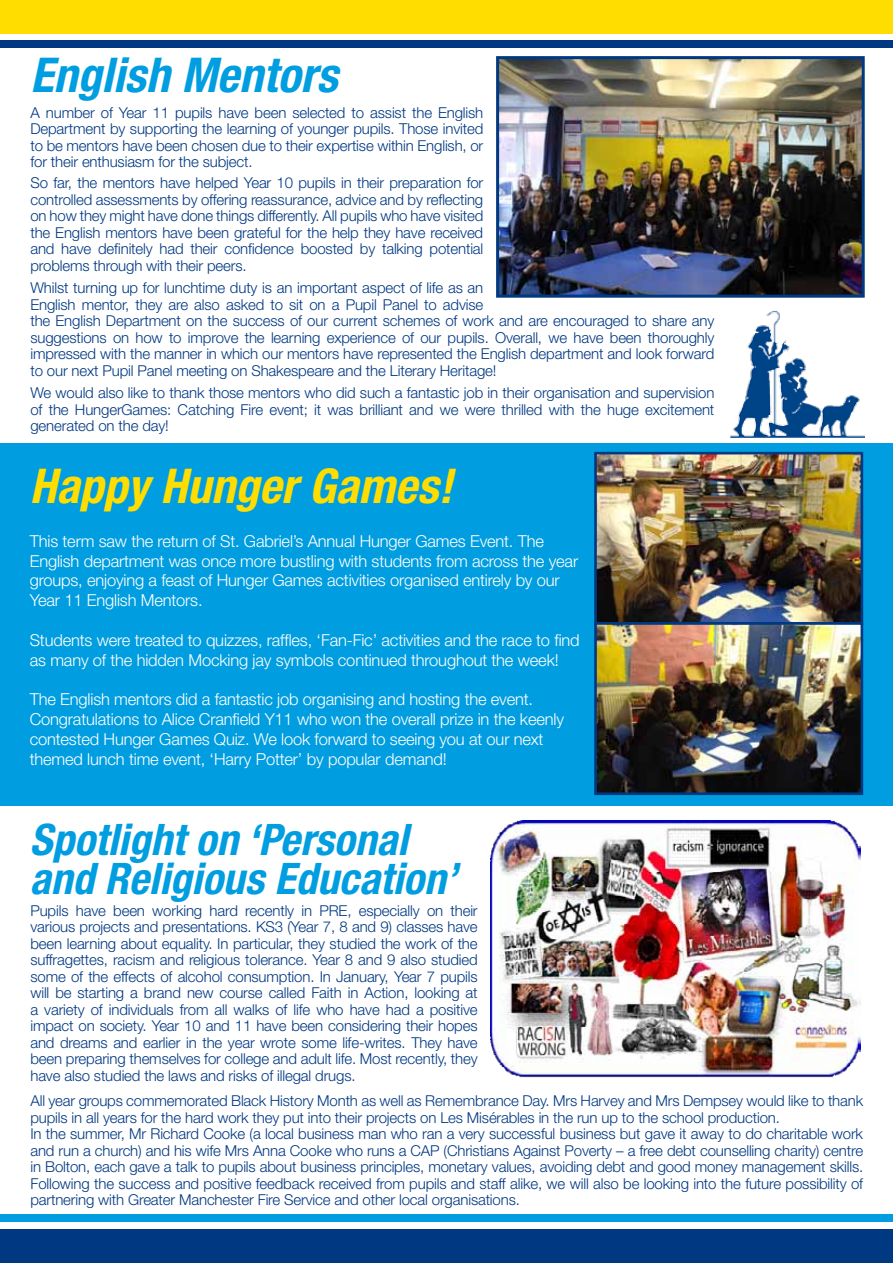
<style>
.page{position:relative;width:893px;height:1263px;background:#fff}
.page>*{position:absolute;margin:0;border:0;box-sizing:border-box;transform-origin:0 0}
.t1{font:italic 700 condensed 48px "Helvetica Neue LT";color:#fd0}
.t2{font:italic 700 condensed 48px "Helvetica Neue LT";color:#009ee0}
.t3{font:italic 700 condensed 43.5px/39px "Helvetica Neue LT";color:#009ee0}
.t4{font:300 16.5px/19.8px "Helvetica Neue LT";letter-spacing:-.01em;color:#fff}
.t5{font:300 15px/16.5px "Helvetica Neue LT";letter-spacing:-.01em;color:#003882;text-align:justify}
</style>
<div class="page">
<div style="left:0;top:0;width:893px;height:34px;background:#fd0"></div>
<div style="left:0;top:40px;width:893px;height:8px;background:#003882"></div>
<div style="left:0;top:1229px;width:893px;height:34px;background:#003882"></div>
<div style="left:0;top:1214px;width:893px;height:8px;background:#009ee0"></div>
<div style="left:0;top:443px;width:893px;height:363px;background:#009ee0"></div>
<img style="left:598px;top:456px;width:261px;height:335px">
<div style="left:594px;top:452px;width:269px;height:173px;border:3px solid #003882"></div>
<div style="left:594px;top:622px;width:269px;height:173px;border:3px solid #003882"></div>
<img style="left:490px;top:821px;width:371px;height:257px">
<img style="left:500px;top:60px;width:361px;height:234px">
<div style="left:496px;top:56px;width:369px;height:242px;border:3px solid #003882"></div>
<img style="left:730px;top:310px;width:135px;height:127px">
<h1 class="t2" style="left:30px;top:46px;width:309px">English Mentors</h1>
<p class="t5" style="left:30px;top:104px;width:454px">A number of Year 11 pupils have been selected to assist the English Department by supporting the learning of younger pupils. Those invited to be mentors have been chosen due to their expertise within English, or for their enthusiasm for the subject.</p>
<p class="t5" style="left:30px;top:174px;width:454px">So far, the mentors have helped Year 10 pupils in their preparation for controlled assessments by offering reassurance, advice and by reflecting on how they might have done things differently. All pupils who have visited the English mentors have been grateful for the help they have received and have definitely had their confidence boosted by talking potential problems through with their peers.</p>
<p class="t5" style="left:30px;top:279px;width:685px;text-align:left">Whilst turning up for lunchtime duty is an important aspect of life as an<br>English mentor, they are also asked to sit on a Pupil Panel to advise<br>the English Department on the success of our current schemes of work and are encouraged to share any suggestions on how to improve the learning experience of our pupils. Overall, we have been thoroughly impressed with the manner in which our mentors have represented the English department and look forward to our next Pupil Panel meeting on Shakespeare and the Literary Heritage!</p>
<p class="t5" style="left:30px;top:384px;width:685px">We would also like to thank those mentors who did such a fantastic job in their organisation and supervision of the HungerGames: Catching Fire event; it was brilliant and we were thrilled with the huge excitement generated on the day!</p>
<h1 class="t1" style="left:30px;top:457px;width:424px">Happy Hunger Games!</h1>
<p class="t4" style="left:30px;top:531px;width:550px">This term saw the return of St. Gabriel’s Annual Hunger Games Event. The English department was once more bustling with students from across the year groups, enjoying a feast of Hunger Games activities organised entirely by our Year 11 English Mentors.</p>
<p class="t4" style="left:30px;top:630px;width:551px">Students were treated to quizzes, raffles, ‘Fan-Fic’ activities and the race to find as many of the hidden Mocking jay symbols continued throughout the week!</p>
<p class="t4" style="left:30px;top:689px;width:536px">The English mentors did a fantastic job organising and hosting the event.<br>Congratulations to Alice Cranfield Y11 who won the overall prize in the keenly contested Hunger Games Quiz. We look forward to seeing you at our next themed lunch time event, ‘Harry Potter’ by popular demand!</p>
<h2 class="t3" style="left:30px;top:819px;width:429px">Spotlight on ‘Personal and Religious Education’</h2>
<p class="t5" style="left:30px;top:902px;width:449px">Pupils have been working hard recently in PRE, especially on their various projects and presentations. KS3 (Year 7, 8 and 9) classes have been learning about equality. In particular, they studied the work of the suffragettes, racism and religious tolerance. Year 8 and 9 also studied some of the effects of alcohol consumption. In January, Year 7 pupils will be starting a brand new course called Faith in Action, looking at a variety of individuals from all walks of life who have had a positive impact on society. Year 10 and 11 have been considering their hopes and dreams and earlier in the year wrote some life-writes. They have been preparing themselves for college and adult life. Most recently, they have also studied the laws and risks of illegal drugs.</p>
<p class="t5" style="left:30px;top:1092px;width:834px;text-align:left">All year groups commemorated Black History Month as well as Remembrance Day. Mrs Harvey and Mrs Dempsey would like to thank pupils in all years for the hard work they put into their projects on Les Misérables in the run up to the school production.<br>In the summer, Mr Richard Cooke (a local business man who ran a very successful business but gave it away to do charitable work and run a church) and his wife Mrs Anna Cooke who runs a CAP (Christians Against Poverty – a free debt counselling charity) centre in Bolton, each gave a talk to pupils about business principles, monetary values, avoiding debt and good money management skills.<br>Following the success and positive feedback received from pupils and staff alike, we will also be looking into the future possibility of partnering with Greater Manchester Fire Service and other local organisations.</p>
</div>
